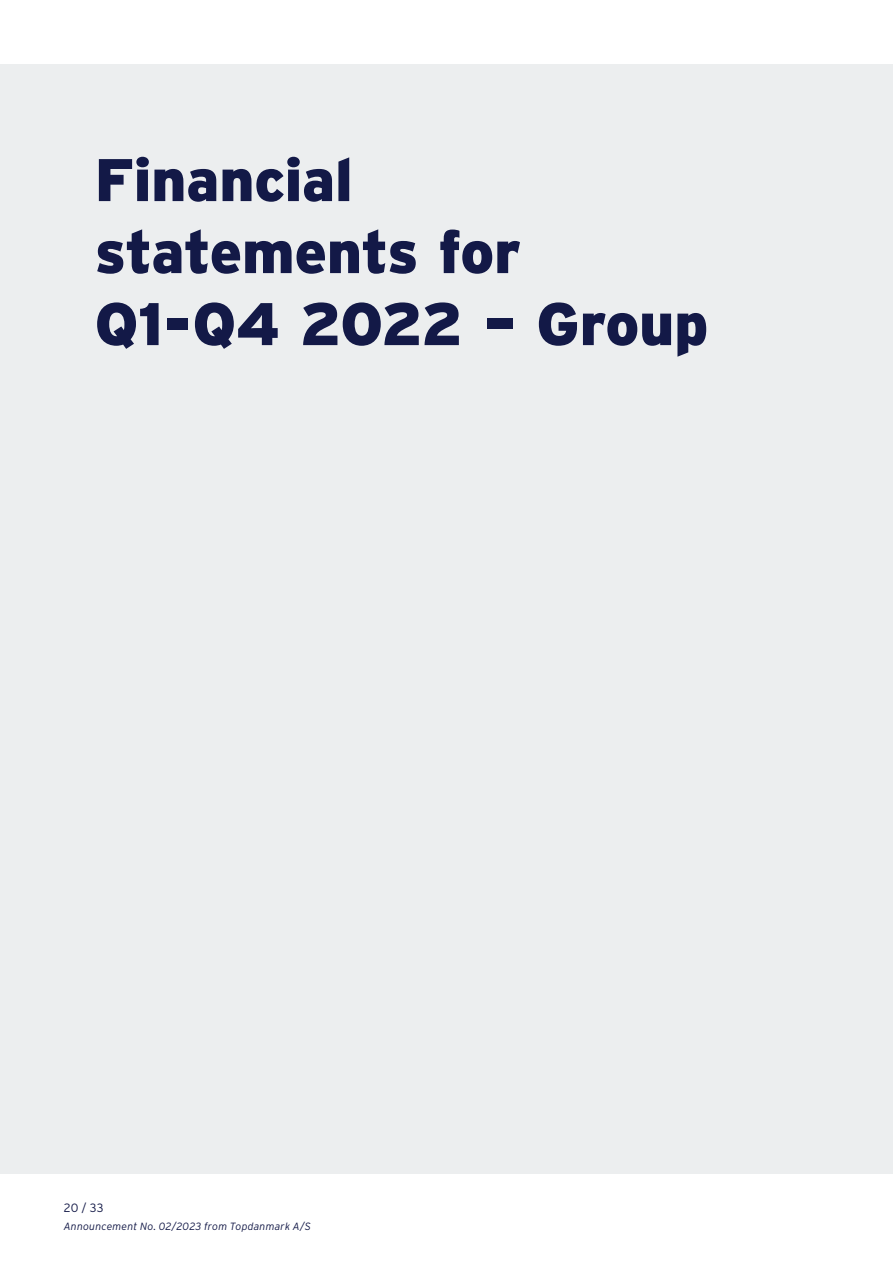
<style>
.page{position:relative;width:893px;height:1263px;background:#fff}
.page>*{position:absolute;margin:0;border:0;box-sizing:border-box;transform-origin:0 0}
.t1{font:900 60px/72px "Interstate";letter-spacing:-.01em;color:#131947}
.t2{font:300 12px "Interstate";color:#131947}
.t3{font:italic 300 10.5px "Interstate";letter-spacing:.015em;color:#131947}
</style>
<div class="page">
<div style="left:0;top:64px;width:893px;height:1110px;background:#eceeef"></div>
<h1 class="t1" style="left:95px;top:142px;width:615px">Financial<br>statements for<br>Q1-Q4 2022 – Group</h1>
<p class="t2" style="left:64px;top:1199px;width:41px">20 / 33</p>
<p class="t3" style="left:64px;top:1218px;width:249px">Announcement No. 02/2023 from Topdanmark A/S</p>
</div>
